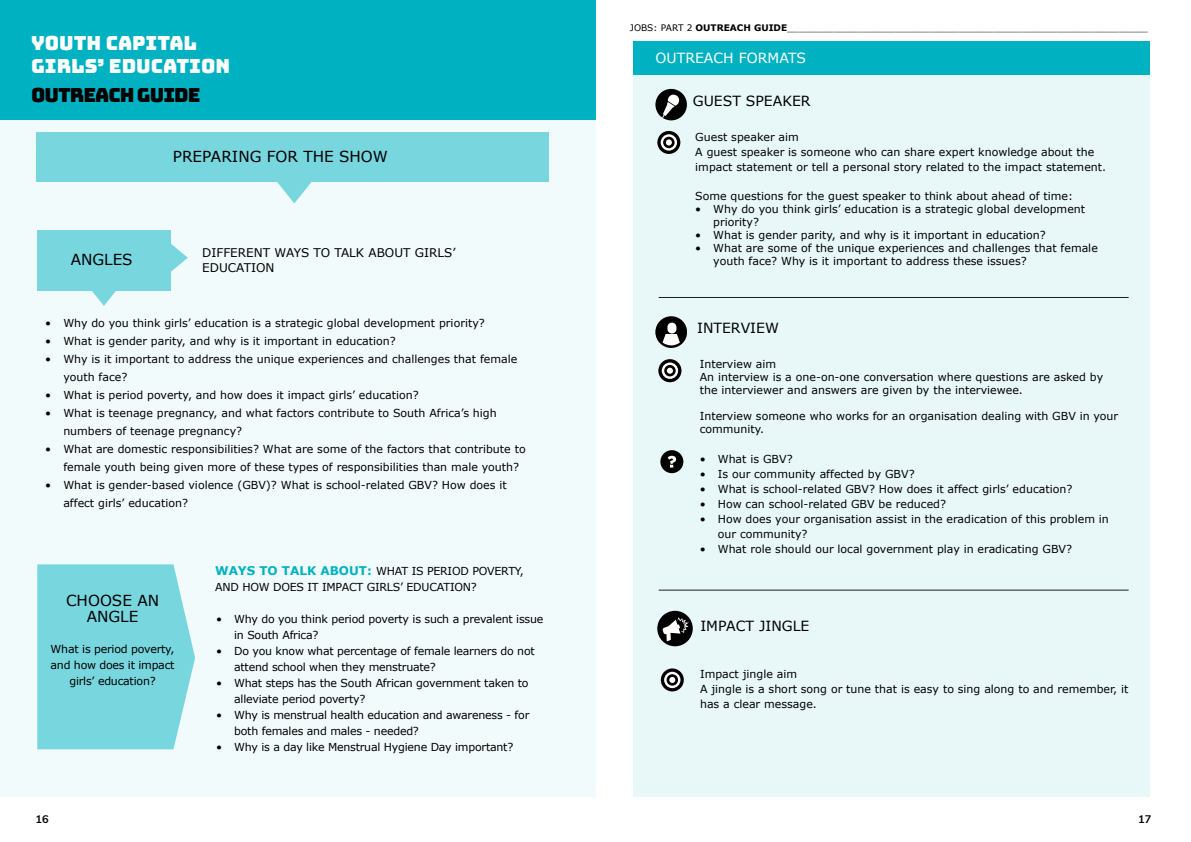
<style>
.page{position:relative;width:1191px;height:842px;background:#fff}
.page>*{position:absolute;margin:0;border:0;box-sizing:border-box;transform-origin:0 0}
.t1{font:19.5px/23px "Bungee";color:#fff}
.t2{font:19.5px "Bungee";letter-spacing:-.05em;color:#000}
.t3{font:15.2px/16.3px "Verdana";color:#000;text-align:center}
.t4{font:14px "Verdana";color:#000}
.t5{font:14px "Verdana";color:#fff}
.t6{font:12px/15px "Verdana";color:#000}
.t7{font:11px/15px "Verdana";color:#000}
.t8{font:11px/16px "Verdana";letter-spacing:-.02em;color:#000}
.t9{font:700 11px "Muli";color:#000}
.t10{font:9px "Verdana";color:#000}
.s1{font-weight:700;font-size:12px;color:#00b2c1}
.s2{font-weight:700}
</style>
<div class="page">
<div style="left:633px;top:74px;width:516px;height:723px;background:#e8f8f9"></div>
<hr style="left:658px;top:297px;width:470px;height:1px;background:#1f1f1f">
<div style="left:655px;top:89px;width:32px;height:31px;background:#000;border-radius:50%"></div>
<svg style="left:662px;top:94px;width:17px;height:24px"></svg>
<svg style="left:657px;top:131px;width:23px;height:23px"></svg>
<svg style="left:660px;top:134px;width:17px;height:17px"></svg>
<svg style="left:663px;top:137px;width:11px;height:11px"></svg>
<svg style="left:666px;top:139px;width:6px;height:6px"></svg>
<div style="left:633px;top:41px;width:516px;height:33px;background:#00b2c1"></div>
<svg style="left:658px;top:359px;width:23px;height:23px"></svg>
<svg style="left:662px;top:362px;width:16px;height:17px"></svg>
<div style="left:664px;top:365px;width:11px;height:11px;background:#000;border-radius:50%"></div>
<svg style="left:667px;top:368px;width:6px;height:6px"></svg>
<div style="left:655px;top:316px;width:32px;height:32px;background:#000;border-radius:50%"></div>
<svg style="left:662px;top:334px;width:18px;height:11px"></svg>
<div style="left:667px;top:323px;width:9px;height:11px;background:#fff;border-radius:5px"></div>
<div style="left:660px;top:450px;width:23px;height:23px;background:#000;border-radius:50%"></div>
<svg style="left:667px;top:456px;width:9px;height:12px"></svg>
<svg style="left:661px;top:668px;width:23px;height:23px"></svg>
<svg style="left:664px;top:672px;width:16px;height:16px"></svg>
<svg style="left:666px;top:674px;width:12px;height:12px"></svg>
<svg style="left:669px;top:677px;width:6px;height:6px"></svg>
<hr style="left:658px;top:590px;width:470px;height:1px;background:#1f1f1f">
<div style="left:657px;top:611px;width:36px;height:35px;background:#000;border-radius:50%"></div>
<svg style="left:662px;top:617px;width:26px;height:24px"></svg>
<div style="left:0;top:32px;width:595px;height:765px;background:#f2fbfc"></div>
<div style="left:0;top:0;width:595px;height:120px;background:#00b2c1"></div>
<div style="left:37px;top:231px;width:133px;height:60px;background:#78d6de"></div>
<svg style="left:170px;top:240px;width:18px;height:35px"></svg>
<svg style="left:92px;top:291px;width:24px;height:15px"></svg>
<svg style="left:37px;top:564px;width:158px;height:185px;background:#80d8e0"></svg>
<div style="left:36px;top:132px;width:512px;height:50px;background:#78d6de"></div>
<svg style="left:277px;top:182px;width:34px;height:21px"></svg>
<h1 class="t1" style="left:31px;top:32px;width:201px">YOUTH CAPITAL<br>GIRLS’ EDUCATION</h1>
<h1 class="t2" style="left:31px;top:84px;width:171px">OUTREACH GUIDE</h1>
<h2 class="t3" style="left:71px;top:252px;width:63px">ANGLES</h2>
<h2 class="t3" style="left:173px;top:148px;width:217px">PREPARING FOR THE SHOW</h2>
<p class="t6" style="left:202px;top:246px;width:255px">DIFFERENT WAYS TO TALK ABOUT GIRLS’<br>EDUCATION</p>
<p class="t7" style="left:45px;top:315px;width:441px">• Why do you think girls’ education is a strategic global development priority?</p>
<p class="t7" style="left:45px;top:333px;width:352px">• What is gender parity, and why is it important in education?</p>
<p class="t7" style="left:63px;top:350px;width:455px;line-height:18px;text-indent:-18px">• Why is it important to address the unique experiences and challenges that female youth face?</p>
<p class="t7" style="left:45px;top:387px;width:375px">• What is period poverty, and how does it impact girls’ education?</p>
<p class="t7" style="left:63px;top:404px;width:435px;line-height:18px;text-indent:-18px">• What is teenage pregnancy, and what factors contribute to South Africa’s high numbers of teenage pregnancy?</p>
<p class="t7" style="left:63px;top:440px;width:464px;line-height:18px;text-indent:-18px">• What are domestic responsibilities? What are some of the factors that contribute to female youth being given more of these types of responsibilities than male youth?</p>
<p class="t7" style="left:63px;top:476px;width:445px;line-height:18px;text-indent:-18px">• What is gender-based violence (GBV)? What is school-related GBV? How does it affect girls’ education?</p>
<h2 class="t3" style="left:66px;top:592px;width:95px">CHOOSE AN<br>ANGLE</h2>
<p class="t8" style="left:51px;top:641px;width:125px;text-align:center">What is period poverty, and how does it impact girls’ education?</p>
<p class="t8" style="left:215px;top:563px;width:310px"><span class="s1">WAYS TO TALK ABOUT:</span> WHAT IS PERIOD POVERTY,<br>AND HOW DOES IT IMPACT GIRLS’ EDUCATION?</p>
<p class="t8" style="left:234px;top:611px;width:311px;text-indent:-18px">• Why do you think period poverty is such a prevalent issue in South Africa?</p>
<p class="t8" style="left:234px;top:643px;width:302px;text-indent:-18px">• Do you know what percentage of female learners do not attend school when they menstruate?</p>
<p class="t8" style="left:234px;top:675px;width:296px;text-indent:-18px">• What steps has the South African government taken to alleviate period poverty?</p>
<p class="t8" style="left:234px;top:707px;width:297px;text-indent:-18px">• Why is menstrual health education and awareness - for both females and males - needed?</p>
<p class="t8" style="left:216px;top:739px;width:299px">• Why is a day like Menstrual Hygiene Day important?</p>
<p class="t10" style="left:630px;top:22px;width:519px">JOBS: PART 2 <span class="s2">OUTREACH GUIDE</span>_______________________________________________________________</p>
<p class="t5" style="left:655px;top:49px;width:152px">OUTREACH FORMATS</p>
<p class="t4" style="left:693px;top:92px;width:119px">GUEST SPEAKER</p>
<p class="t7" style="left:695px;top:130px;width:412px">Guest speaker aim<br>A guest speaker is someone who can share expert knowledge about the impact statement or tell a personal story related to the impact statement.</p>
<p class="t7" style="left:695px;top:189px;width:379px">Some questions for the guest speaker to think about ahead of time:</p>
<p class="t7" style="left:713px;top:203px;width:373px;line-height:13px;text-indent:-18px">• Why do you think girls’ education is a strategic global development priority?</p>
<p class="t7" style="left:695px;top:228px;width:352px">• What is gender parity, and why is it important in education?</p>
<p class="t7" style="left:713px;top:242px;width:386px;line-height:13px;text-indent:-18px">• What are some of the unique experiences and challenges that female youth face? Why is it important to address these issues?</p>
<p class="t4" style="left:697px;top:319px;width:83px">INTERVIEW</p>
<p class="t7" style="left:700px;top:358px;width:405px;line-height:13px">Interview aim<br>An interview is a one-on-one conversation where questions are asked by the interviewer and answers are given by the interviewee.</p>
<p class="t7" style="left:700px;top:410px;width:420px;line-height:13px">Interview someone who works for an organisation dealing with GBV in your community.</p>
<p class="t7" style="left:700px;top:452px;width:94px">• What is GBV?</p>
<p class="t7" style="left:700px;top:467px;width:216px">• Is our community affected by GBV?</p>
<p class="t7" style="left:700px;top:482px;width:374px">• What is school-related GBV? How does it affect girls’ education?</p>
<p class="t7" style="left:700px;top:497px;width:248px">• How can school-related GBV be reduced?</p>
<p class="t7" style="left:718px;top:512px;width:392px;text-indent:-18px">• How does your organisation assist in the eradication of this problem in our community?</p>
<p class="t7" style="left:700px;top:542px;width:374px">• What role should our local government play in eradicating GBV?</p>
<p class="t4" style="left:700px;top:617px;width:110px">IMPACT JINGLE</p>
<p class="t7" style="left:700px;top:667px;width:430px">Impact jingle aim<br>A jingle is a short song or tune that is easy to sing along to and remember, it has a clear message.</p>
<p class="t9" style="left:35px;top:810px;width:15px">16</p>
<p class="t9" style="left:1138px;top:810px;width:15px">17</p>
</div>
